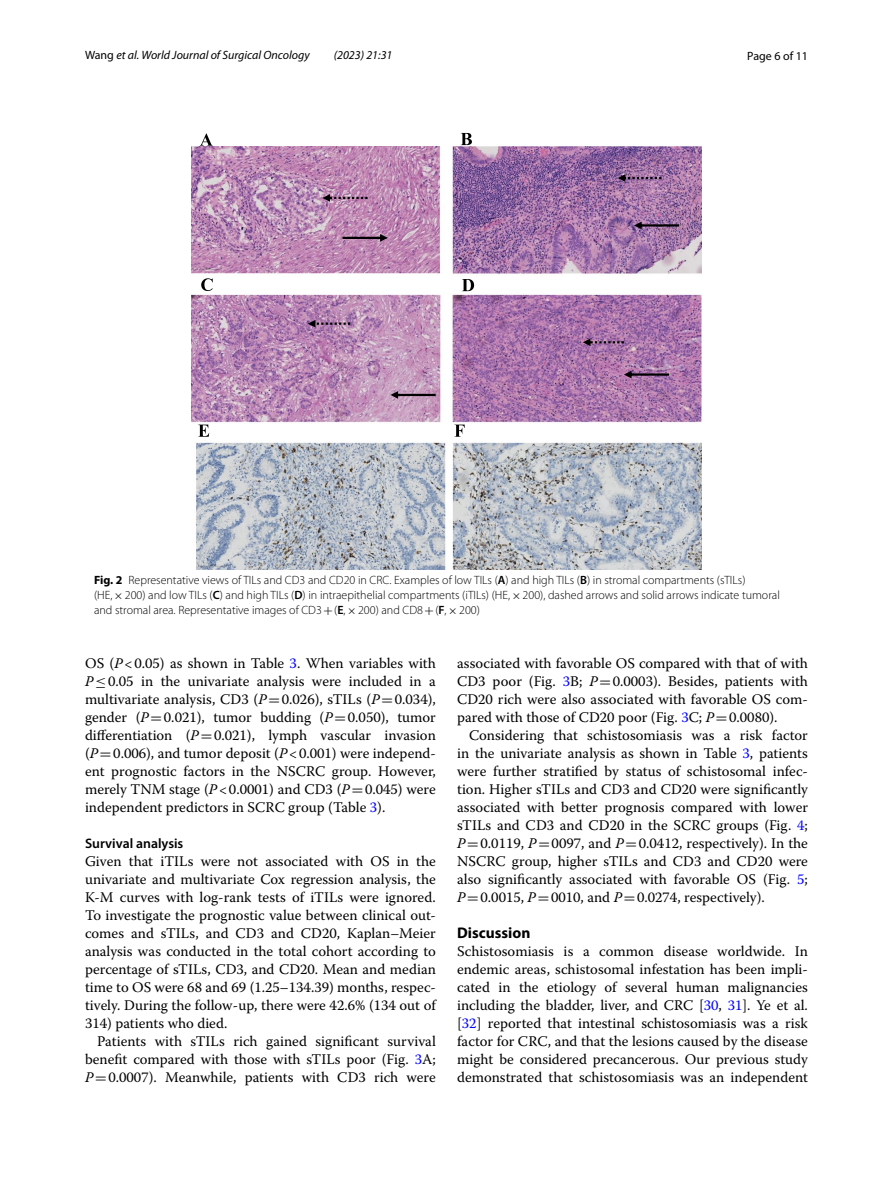
<style>
.page{position:relative;width:893px;height:1187px;background:#fff}
.page>*{position:absolute;margin:0;border:0;box-sizing:border-box;transform-origin:0 0}
.t1{font:700 15.45px "Myriad Pro";color:#000}
.t2{font:14.7px/18px "Warnock Pro";color:#000;text-align:justify}
.t3{font:600 13.8px "Myriad Pro";color:#000}
.t4{font:300 12px/15px "Myriad Pro";color:#000}
.t5{font:italic 12px "Myriad Pro";color:#000}
.t6{font:12px "Myriad Pro";color:#000}
.s1{font-style:normal}
.s2{font-weight:700}
.s3{font-weight:600}
.s4{font-family:"MTSY";font-weight:400}
.s5{font-style:italic}
.s6{color:#00f}
.s7{font-family:"MTSY"}
</style>
<div class="page">
<img style="left:191px;top:147px;width:511px;height:422px">
<svg style="left:454px;top:424px;width:11px;height:12px"></svg>
<svg style="left:198px;top:424px;width:11px;height:12px"></svg>
<svg style="left:200px;top:133px;width:13px;height:13px"></svg>
<svg style="left:461px;top:133px;width:11px;height:12px"></svg>
<svg style="left:201px;top:278px;width:12px;height:13px"></svg>
<svg style="left:462px;top:279px;width:12px;height:12px"></svg>
<svg style="left:342px;top:234px;width:46px;height:8px"></svg>
<svg style="left:322px;top:194px;width:46px;height:8px"></svg>
<svg style="left:618px;top:174px;width:43px;height:8px"></svg>
<svg style="left:390px;top:391px;width:46px;height:8px"></svg>
<svg style="left:583px;top:338px;width:41px;height:8px"></svg>
<svg style="left:624px;top:371px;width:45px;height:7px"></svg>
<svg style="left:308px;top:320px;width:42px;height:7px"></svg>
<svg style="left:634px;top:222px;width:45px;height:7px"></svg>
<p class="t5" style="left:85px;top:48px;width:226px"><span class="s1">Wang</span> et al. World Journal of Surgical Oncology</p>
<p class="t5" style="left:334px;top:48px;width:60px">(2023) 21:31</p>
<p class="t6" style="left:747px;top:48px;width:62px">Page 6 of 11</p>
<p class="t4" style="left:94px;top:573px;width:687px"><span class="s2">Fig. 2</span> Representative views of TILs and CD3 and CD20 in CRC. Examples of low TILs (<span class="s3">A</span>) and high TILs (<span class="s3">B</span>) in stromal compartments (sTILs) (HE,<span class="s4">×</span>200) and low TILs (<span class="s3">C</span>) and high TILs (<span class="s3">D</span>) in intraepithelial compartments (iTILs) (HE,<span class="s4">×</span>200), dashed arrows and solid arrows indicate tumoral and stromal area. Representative images of CD3<span class="s4">+</span>(<span class="s3">E</span>,<span class="s4">×</span>200) and CD8<span class="s4">+</span>(<span class="s3">F</span>,<span class="s4">×</span>200)</p>
<p class="t2" style="left:85px;top:653px;width:352px">OS (<span class="s5">P</span>&lt;0.05) as shown in Table <span class="s6">3</span>. When variables with <span class="s5">P</span><span class="s7">≤</span>0.05 in the univariate analysis were included in a multivariate analysis, CD3 (<span class="s5">P</span><span class="s7">=</span>0.026), sTILs (<span class="s5">P</span><span class="s7">=</span>0.034), gender (<span class="s5">P</span><span class="s7">=</span>0.021), tumor budding (<span class="s5">P</span><span class="s7">=</span>0.050), tumor differentiation (<span class="s5">P</span><span class="s7">=</span>0.021), lymph vascular invasion (<span class="s5">P</span><span class="s7">=</span>0.006), and tumor deposit (<span class="s5">P</span>&lt;0.001) were independ&shy;ent prognostic factors in the NSCRC group. However, merely TNM stage (<span class="s5">P</span>&lt;0.0001) and CD3 (<span class="s5">P</span><span class="s7">=</span>0.045) were independent predictors in SCRC group (Table <span class="s6">3</span>).</p>
<p class="t3" style="left:85px;top:834px;width:100px">Survival analysis</p>
<p class="t2" style="left:85px;top:851px;width:352px">Given that iTILs were not associated with OS in the univariate and multivariate Cox regression analysis, the K-M curves with log-rank tests of iTILs were ignored.<br>To investigate the prognostic value between clinical out&shy;comes and sTILs, and CD3 and CD20, Kaplan–Meier analysis was conducted in the total cohort according to percentage of sTILs, CD3, and CD20. Mean and median time to OS were 68 and 69 (1.25–134.39) months, respec&shy;tively. During the follow-up, there were 42.6% (134 out of 314) patients who died.</p>
<p class="t2" style="left:85px;top:1031px;width:352px;text-indent:12px">Patients with sTILs rich gained significant survival benefit compared with those with sTILs poor (Fig. <span class="s6">3</span>A; <span class="s5">P</span><span class="s7">=</span>0.0007). Meanwhile, patients with CD3 rich were</p>
<p class="t2" style="left:457px;top:653px;width:352px">associated with favorable OS compared with that of with CD3 poor (Fig. <span class="s6">3</span>B; <span class="s5">P</span><span class="s7">=</span>0.0003). Besides, patients with CD20 rich were also associated with favorable OS com&shy;pared with those of CD20 poor (Fig. <span class="s6">3</span>C; <span class="s5">P</span><span class="s7">=</span>0.0080).</p>
<p class="t2" style="left:457px;top:725px;width:352px;text-indent:12px">Considering that schistosomiasis was a risk factor in the univariate analysis as shown in Table <span class="s6">3</span>, patients were further stratified by status of schistosomal infec&shy;tion. Higher sTILs and CD3 and CD20 were significantly associated with better prognosis compared with lower sTILs and CD3 and CD20 in the SCRC groups (Fig. <span class="s6">4</span>; <span class="s5">P</span><span class="s7">=</span>0.0119, <span class="s5">P</span><span class="s7">=</span>0097, and <span class="s5">P</span><span class="s7">=</span>0.0412, respectively). In the NSCRC group, higher sTILs and CD3 and CD20 were also significantly associated with favorable OS (Fig. <span class="s6">5</span>; <span class="s5">P</span><span class="s7">=</span>0.0015, <span class="s5">P</span><span class="s7">=</span>0010, and <span class="s5">P</span><span class="s7">=</span>0.0274, respectively).</p>
<p class="t1" style="left:457px;top:922px;width:75px">Discussion</p>
<p class="t2" style="left:457px;top:941px;width:352px">Schistosomiasis is a common disease worldwide. In endemic areas, schistosomal infestation has been impli&shy;cated in the etiology of several human malignancies including the bladder, liver, and CRC [<span class="s6">30</span>, <span class="s6">31</span>]. Ye et al. [<span class="s6">32</span>] reported that intestinal schistosomiasis was a risk factor for CRC, and that the lesions caused by the disease might be considered precancerous. Our previous study demonstrated that schistosomiasis was an independent</p>
</div>
